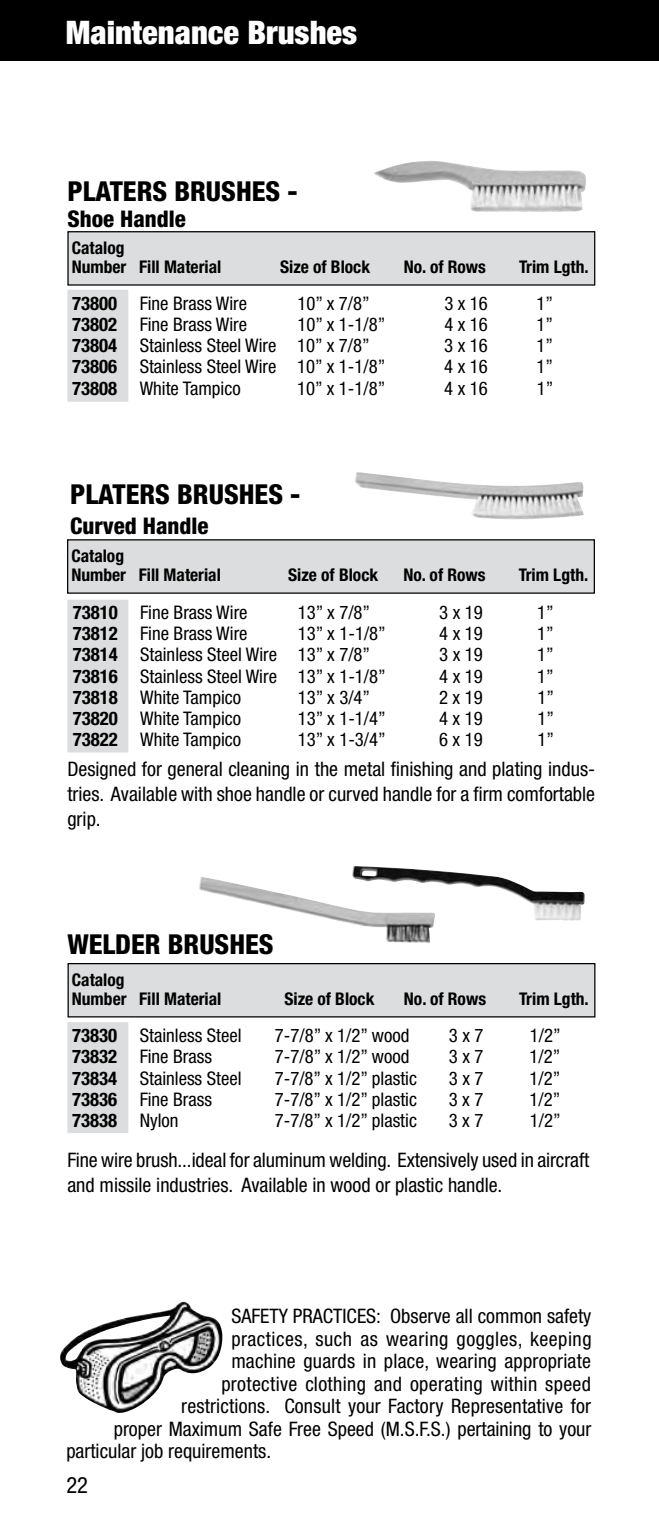
<style>
.page{position:relative;width:659px;height:1530px;background:#fff}
.page>*{position:absolute;margin:0;border:0;box-sizing:border-box;transform-origin:0 0}
.t1{font:900 condensed 32.5px "Helvetica Neue";color:#fff}
.t2{font:800 condensed 27.5px "Helvetica Neue";color:#000}
.t3{font:800 condensed 23px "Helvetica Neue";color:#000}
.t4{font:condensed 22.5px "Helvetica Neue";color:#000}
.t5{font:condensed 20px/25px "Helvetica Neue";color:#000;text-align:justify}
.t6{font:condensed 20px "Helvetica Neue";letter-spacing:.02em;color:#000}
.t7{font:condensed 20px "Helvetica Neue";letter-spacing:.025em;color:#000}
.t8{font:condensed 18.75px "Helvetica Neue";color:#000}
.t9{font:700 condensed 18.75px "Helvetica Neue";color:#000}
.t10{font:700 condensed 17.5px/19px "Helvetica Neue";color:#000}
.s1{font-weight:700}
.s2{font-weight:400}
</style>
<div class="page">
<div style="left:0;top:0;width:659px;height:60px;background:#000"></div>
<div style="left:68px;top:232px;width:527px;height:53px;background:#dcddde"></div>
<div style="left:67px;top:231px;width:528px;height:55px;border:1px solid #000"></div>
<div style="left:67px;top:290px;width:61px;height:112px;background:#dcddde;border:2px solid #dcddde"></div>
<img style="left:374px;top:161px;width:212px;height:51px">
<img style="left:355px;top:472px;width:229px;height:48px">
<img style="left:199px;top:877px;width:235px;height:66px">
<img style="left:352px;top:866px;width:232px;height:55px">
<div style="left:68px;top:540px;width:526px;height:53px;background:#dcddde"></div>
<div style="left:67px;top:539px;width:528px;height:55px;border:1px solid #000"></div>
<div style="left:67px;top:600px;width:61px;height:152px;background:#dcddde;border:2px solid #dcddde"></div>
<div style="left:67px;top:1022px;width:61px;height:111px;background:#dcddde;border:2px solid #dcddde"></div>
<div style="left:68px;top:964px;width:527px;height:53px;background:#dcddde"></div>
<div style="left:68px;top:963px;width:527px;height:55px;border:1px solid #000"></div>
<img style="left:60px;top:1302px;width:163px;height:111px">
<h1 class="t1" style="left:66px;top:12px;width:293px">Maintenance Brushes</h1>
<h2 class="t2" style="left:67px;top:174px;width:232px">PLATERS BRUSHES -</h2>
<p class="t3" style="left:67px;top:205px;width:120px">Shoe Handle</p>
<p class="t10" style="left:72px;top:238px;width:151px">Catalog<br>Number Fill Material</p>
<p class="t10" style="left:280px;top:257px;width:92px">Size of Block</p>
<p class="t10" style="left:404px;top:257px;width:84px">No. of Rows</p>
<p class="t10" style="left:519px;top:257px;width:71px">Trim Lgth.</p>
<p class="t8" style="left:72px;top:292px;width:176px"><span class="s1">73800</span> Fine Brass Wire</p>
<p class="t8" style="left:297px;top:292px;width:74px">10” x 7/8”</p>
<p class="t8" style="left:444px;top:292px;width:45px">3 x 16</p>
<p class="t8" style="left:536px;top:292px;width:18px">1”</p>
<p class="t8" style="left:72px;top:313px;width:176px"><span class="s1">73802</span> Fine Brass Wire</p>
<p class="t8" style="left:297px;top:313px;width:89px">10” x 1-1/8”</p>
<p class="t8" style="left:444px;top:313px;width:45px">4 x 16</p>
<p class="t8" style="left:536px;top:313px;width:18px">1”</p>
<p class="t8" style="left:72px;top:335px;width:299px"><span class="s1">73804</span> Stainless Steel Wire 10” x 7/8”</p>
<p class="t8" style="left:444px;top:335px;width:45px">3 x 16</p>
<p class="t8" style="left:536px;top:335px;width:18px">1”</p>
<p class="t8" style="left:72px;top:356px;width:314px"><span class="s1">73806</span> Stainless Steel Wire 10” x 1-1/8”</p>
<p class="t8" style="left:444px;top:356px;width:45px">4 x 16</p>
<p class="t8" style="left:536px;top:356px;width:18px">1”</p>
<p class="t8" style="left:72px;top:377px;width:170px"><span class="s1">73808</span> White Tampico</p>
<p class="t8" style="left:297px;top:377px;width:89px">10” x 1-1/8”</p>
<p class="t8" style="left:444px;top:377px;width:45px">4 x 16</p>
<p class="t8" style="left:537px;top:377px;width:18px">1”</p>
<h2 class="t2" style="left:70px;top:477px;width:232px">PLATERS BRUSHES -</h2>
<p class="t3" style="left:70px;top:511px;width:140px">Curved Handle</p>
<p class="t10" style="left:71px;top:547px;width:151px">Catalog<br>Number Fill Material</p>
<p class="t10" style="left:288px;top:566px;width:92px">Size of Block</p>
<p class="t10" style="left:403px;top:566px;width:84px">No. of Rows</p>
<p class="t10" style="left:519px;top:566px;width:71px">Trim Lgth.</p>
<p class="t8" style="left:73px;top:601px;width:176px"><span class="s1">73810</span> Fine Brass Wire</p>
<p class="t8" style="left:298px;top:601px;width:74px">13” x 7/8”</p>
<p class="t8" style="left:439px;top:601px;width:45px">3 x 19</p>
<p class="t8" style="left:537px;top:601px;width:18px">1”</p>
<p class="t8" style="left:73px;top:623px;width:176px"><span class="s1">73812</span> Fine Brass Wire</p>
<p class="t8" style="left:298px;top:623px;width:89px">13” x 1-1/8”</p>
<p class="t8" style="left:439px;top:623px;width:45px">4 x 19</p>
<p class="t8" style="left:537px;top:623px;width:18px">1”</p>
<p class="t8" style="left:73px;top:644px;width:299px"><span class="s1">73814</span> Stainless Steel Wire 13” x 7/8”</p>
<p class="t8" style="left:439px;top:644px;width:45px">3 x 19</p>
<p class="t8" style="left:537px;top:644px;width:18px">1”</p>
<p class="t8" style="left:73px;top:665px;width:314px"><span class="s1">73816</span> Stainless Steel Wire 13” x 1-1/8”</p>
<p class="t8" style="left:439px;top:665px;width:45px">4 x 19</p>
<p class="t8" style="left:537px;top:665px;width:18px">1”</p>
<p class="t8" style="left:73px;top:686px;width:170px"><span class="s1">73818</span> White Tampico</p>
<p class="t8" style="left:298px;top:686px;width:74px">13” x 3/4”</p>
<p class="t8" style="left:439px;top:686px;width:45px">2 x 19</p>
<p class="t8" style="left:537px;top:686px;width:18px">1”</p>
<p class="t8" style="left:73px;top:708px;width:170px"><span class="s1">73820</span> White Tampico</p>
<p class="t8" style="left:298px;top:708px;width:89px">13” x 1-1/4”</p>
<p class="t8" style="left:439px;top:708px;width:45px">4 x 19</p>
<p class="t8" style="left:537px;top:708px;width:18px">1”</p>
<p class="t8" style="left:73px;top:729px;width:170px"><span class="s1">73822</span> White Tampico</p>
<p class="t8" style="left:298px;top:729px;width:89px">13” x 1-3/4”</p>
<p class="t8" style="left:439px;top:729px;width:45px">6 x 19</p>
<p class="t8" style="left:537px;top:729px;width:18px">1”</p>
<p class="t5" style="left:67px;top:757px;width:529px">Designed for general cleaning in the metal finishing and plating indus&shy;tries. Available with shoe handle or curved handle for a firm comfortable grip.</p>
<h2 class="t2" style="left:67px;top:927px;width:208px">WELDER BRUSHES</h2>
<p class="t10" style="left:72px;top:970px;width:151px">Catalog<br>Number Fill Material</p>
<p class="t10" style="left:284px;top:989px;width:92px">Size of Block</p>
<p class="t10" style="left:404px;top:989px;width:84px">No. of Rows</p>
<p class="t10" style="left:519px;top:989px;width:71px">Trim Lgth.</p>
<p class="t8" style="left:72px;top:1025px;width:171px"><span class="s1">73830</span> Stainless Steel</p>
<p class="t8" style="left:275px;top:1025px;width:136px">7-7/8” x 1/2” wood</p>
<p class="t8" style="left:449px;top:1025px;width:36px">3 x 7</p>
<p class="t8" style="left:530px;top:1025px;width:32px">1/2”</p>
<p class="t8" style="left:72px;top:1046px;width:141px"><span class="s1">73832</span> Fine Brass</p>
<p class="t8" style="left:275px;top:1046px;width:136px">7-7/8” x 1/2” wood</p>
<p class="t8" style="left:449px;top:1046px;width:36px">3 x 7</p>
<p class="t8" style="left:529px;top:1046px;width:32px">1/2”</p>
<p class="t8" style="left:72px;top:1067px;width:171px"><span class="s1">73834</span> Stainless Steel</p>
<p class="t8" style="left:275px;top:1067px;width:144px">7-7/8” x 1/2” plastic</p>
<p class="t8" style="left:449px;top:1067px;width:36px">3 x 7</p>
<p class="t8" style="left:529px;top:1067px;width:32px">1/2”</p>
<p class="t8" style="left:72px;top:1088px;width:141px"><span class="s1">73836</span> Fine Brass</p>
<p class="t8" style="left:275px;top:1088px;width:144px">7-7/8” x 1/2” plastic</p>
<p class="t8" style="left:449px;top:1088px;width:36px">3 x 7</p>
<p class="t8" style="left:529px;top:1088px;width:32px">1/2”</p>
<p class="t9" style="left:72px;top:1109px;width:108px">73838 <span class="s2">Nylon</span></p>
<p class="t8" style="left:275px;top:1110px;width:144px">7-7/8” x 1/2” plastic</p>
<p class="t8" style="left:449px;top:1110px;width:36px">3 x 7</p>
<p class="t8" style="left:530px;top:1110px;width:32px">1/2”</p>
<p class="t5" style="left:67px;top:1148px;width:523px">Fine wire brush...ideal for aluminum welding. Extensively used in aircraft and missile industries. Available in wood or plastic handle.</p>
<p class="t5" style="left:231px;top:1303px;width:361px">SAFETY PRACTICES: Observe all common safety</p>
<p class="t7" style="left:231px;top:1327px;width:362px">practices, such as wearing goggles, keeping</p>
<p class="t5" style="left:231px;top:1348px;width:361px">machine guards in place, wearing appropriate</p>
<p class="t6" style="left:221px;top:1372px;width:371px">protective clothing and operating within speed</p>
<p class="t5" style="left:181px;top:1393px;width:411px">restrictions. Consult your Factory Representative for</p>
<p class="t5" style="left:114px;top:1416px;width:479px">proper Maximum Safe Free Speed (M.S.F.S.) pertaining to your</p>
<p class="t5" style="left:66px;top:1438px;width:206px">particular job requirements.</p>
<p class="t4" style="left:66px;top:1472px;width:23px">22</p>
</div>
